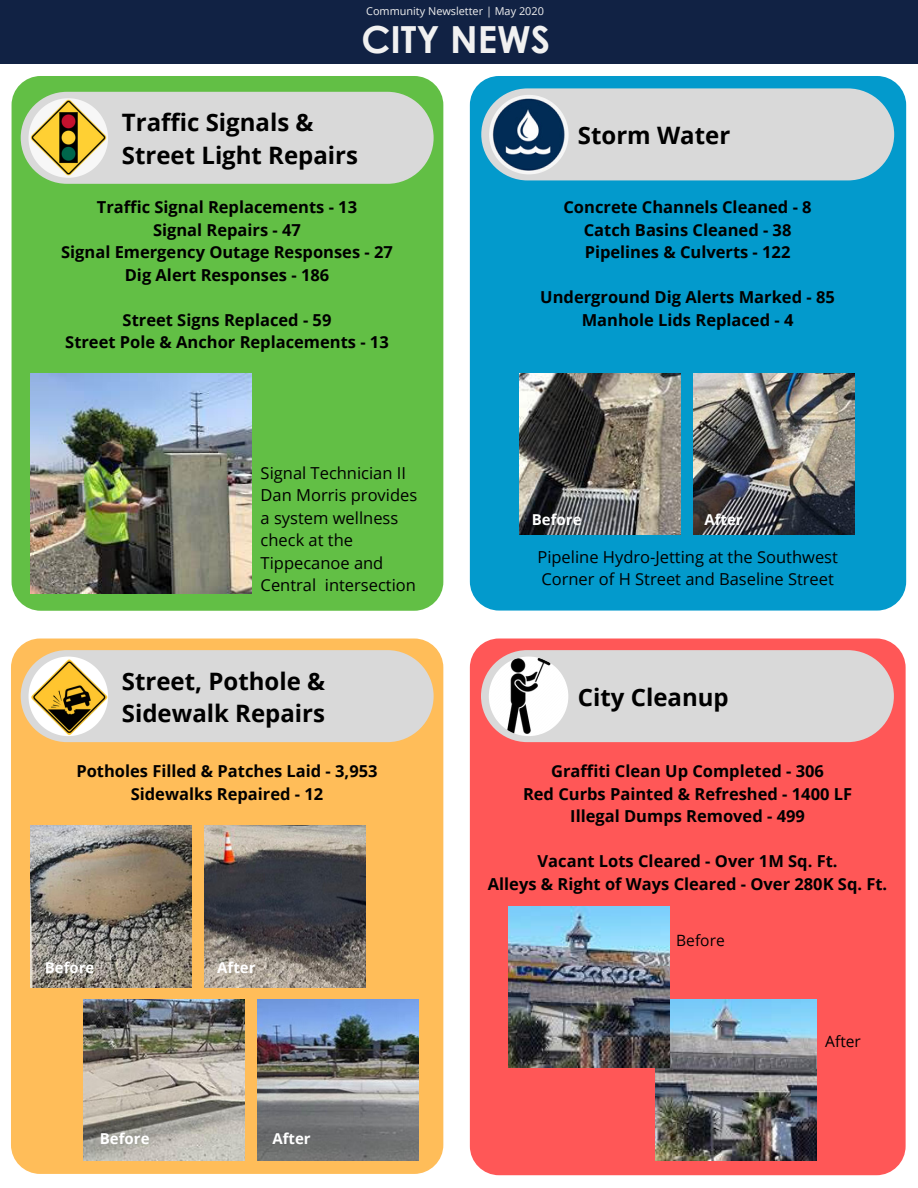
<style>
.page{position:relative;width:918px;height:1188px;background:#fff}
.page>*{position:absolute;margin:0;border:0;box-sizing:border-box;transform-origin:0 0}
.t1{font:700 37.35px "Century Gothic";color:#f1f1f1}
.t2{font:700 24px/32.7px "Open Sans";color:#000}
.t3{font:700 16.5px/22.5px "Open Sans";color:#000;text-align:center}
.t4{font:16.5px/22.5px "Open Sans";color:#000}
.t5{font:15.6px "Open Sans";color:#000}
.t6{font:700 15px "Open Sans";color:#fff}
.t7{font:10.95px "Open Sans";color:#f1f1f1}
</style>
<div class="page">
<div style="left:0;top:0;width:918px;height:63px;background:#124"></div>
<div style="left:12px;top:76px;width:431px;height:535px;background:#62bf45;border-radius:29px"></div>
<div style="left:470px;top:76px;width:436px;height:535px;background:#039acc;border-radius:29px"></div>
<div style="left:11px;top:639px;width:432px;height:535px;background:#ffbd59;border-radius:29px"></div>
<div style="left:470px;top:639px;width:436px;height:536px;background:#ff5757;border-radius:29px"></div>
<div style="left:21px;top:650px;width:413px;height:92px;background:#d9d9d9;border-radius:46px"></div>
<img style="left:29px;top:657px;width:79px;height:79px">
<div style="left:481px;top:88px;width:413px;height:92px;background:#d9d9d9;border-radius:46px"></div>
<img style="left:489px;top:95px;width:80px;height:79px">
<div style="left:21px;top:92px;width:413px;height:92px;background:#d9d9d9;border-radius:46px"></div>
<img style="left:29px;top:98px;width:79px;height:80px">
<div style="left:481px;top:650px;width:413px;height:92px;background:#d9d9d9;border-radius:46px"></div>
<img style="left:489px;top:657px;width:79px;height:79px">
<img style="left:31px;top:373px;width:220px;height:221px">
<img style="left:655px;top:999px;width:161px;height:161px">
<img style="left:31px;top:826px;width:161px;height:161px">
<img style="left:508px;top:906px;width:161px;height:162px">
<img style="left:520px;top:373px;width:161px;height:162px">
<img style="left:694px;top:373px;width:161px;height:162px">
<img style="left:205px;top:826px;width:161px;height:161px">
<img style="left:84px;top:999px;width:161px;height:161px">
<img style="left:258px;top:999px;width:161px;height:161px">
<p class="t7" style="left:366px;top:3px;width:179px">Community Newsletter | May 2020</p>
<h1 class="t1" style="left:361px;top:15px;width:190px">CITY NEWS</h1>
<h2 class="t2" style="left:122px;top:106px;width:238px">Traffic Signals &amp;<br>Street Light Repairs</h2>
<h2 class="t2" style="left:578px;top:118px;width:154px">Storm Water</h2>
<p class="t3" style="left:61px;top:195px;width:333px">Traffic Signal Replacements - 13<br>Signal Repairs - 47<br>Signal Emergency Outage Responses - 27<br>Dig Alert Responses - 186</p>
<p class="t3" style="left:65px;top:308px;width:325px">Street Signs Replaced - 59<br>Street Pole &amp; Anchor Replacements - 13</p>
<p class="t4" style="left:261px;top:461px;width:158px">Signal Technician II<br>Dan Morris provides a system wellness check at the<br>Tippecanoe and<br>Central intersection</p>
<h2 class="t2" style="left:122px;top:664px;width:205px">Street, Pothole &amp;<br>Sidewalk Repairs</h2>
<p class="t3" style="left:76px;top:760px;width:303px">Potholes Filled &amp; Patches Laid - 3,953<br>Sidewalks Repaired - 12</p>
<p class="t6" style="left:45px;top:957px;width:51px">Before</p>
<p class="t6" style="left:217px;top:957px;width:40px">After</p>
<p class="t6" style="left:100px;top:1128px;width:51px">Before</p>
<p class="t6" style="left:272px;top:1128px;width:40px">After</p>
<p class="t3" style="left:563px;top:195px;width:250px">Concrete Channels Cleaned - 8<br>Catch Basins Cleaned - 38<br>Pipelines &amp; Culverts - 122</p>
<p class="t3" style="left:540px;top:285px;width:296px">Underground Dig Alerts Marked - 85<br>Manhole Lids Replaced - 4</p>
<p class="t6" style="left:532px;top:509px;width:51px">Before</p>
<p class="t6" style="left:704px;top:509px;width:40px">After</p>
<p class="t4" style="left:537px;top:545px;width:302px">Pipeline Hydro-Jetting at the Southwest<br>Corner of H Street and Baseline Street</p>
<h2 class="t2" style="left:578px;top:680px;width:152px">City Cleanup</h2>
<p class="t3" style="left:523px;top:760px;width:331px">Graffiti Clean Up Completed - 306<br>Red Curbs Painted &amp; Refreshed - 1400 LF<br>Illegal Dumps Removed - 499</p>
<p class="t3" style="left:488px;top:850px;width:401px">Vacant Lots Cleared - Over 1M Sq. Ft.<br>Alleys &amp; Right of Ways Cleared - Over 280K Sq. Ft.</p>
<p class="t5" style="left:676px;top:929px;width:50px">Before</p>
<p class="t5" style="left:825px;top:1031px;width:37px">After</p>
</div>
